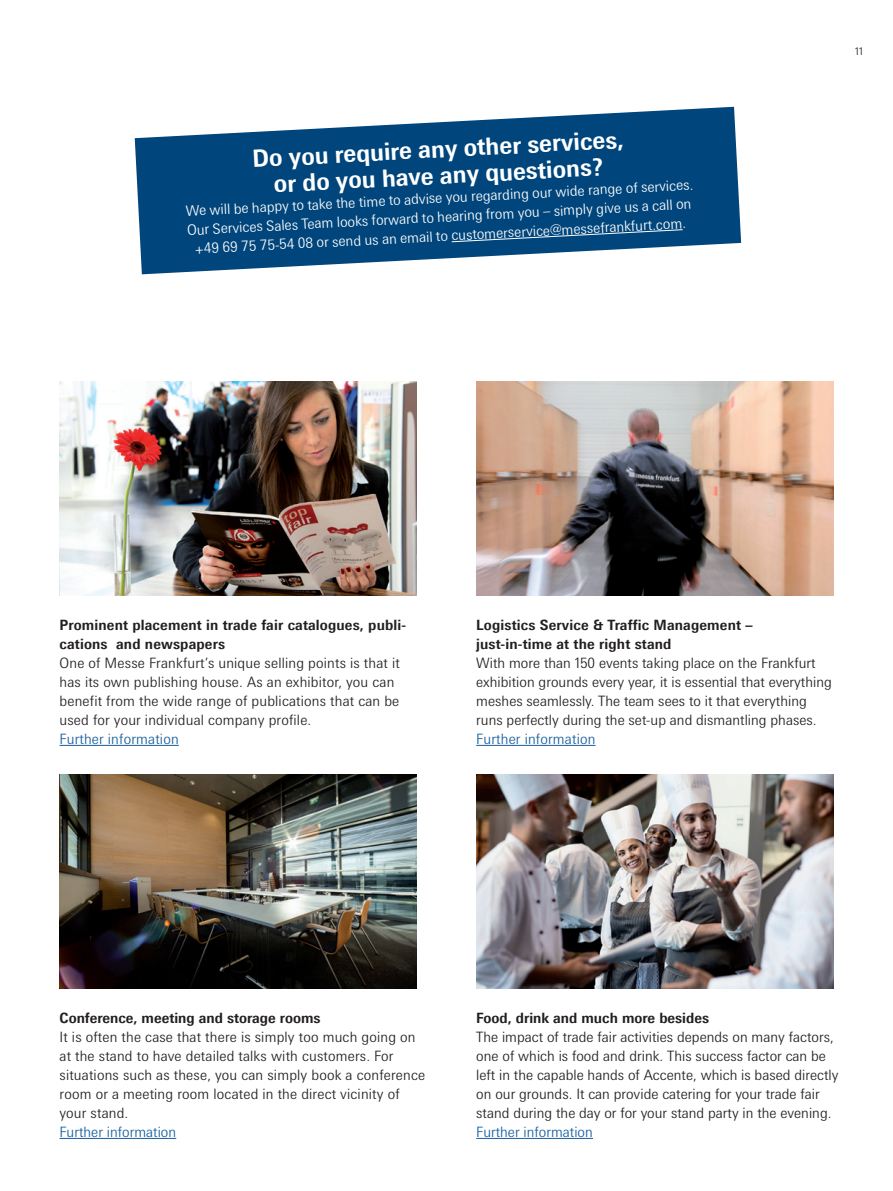
<style>
.page{position:relative;width:893px;height:1191px;background:#fff}
.page>*{position:absolute;margin:0;border:0;box-sizing:border-box;transform-origin:0 0}
.t1{font:700 24px/26.4px "Messe Univers";color:#fff;text-align:center}
.t2{font:300 14.25px/19px "Messe Univers";color:#231f20}
.t3{font:300 14.25px/19px "Messe Univers";color:#fff;text-align:center}
.t4{font:700 14.25px/19px "Messe Univers";letter-spacing:.01em;color:#231f20}
.t5{font:300 14.25px "Messe Univers";color:#175d9e}
.t6{font:300 10.5px "Messe Univers";color:#231f20}
</style>
<div class="page">
<img style="left:60px;top:774px;width:357px;height:214px">
<img style="left:476px;top:774px;width:357px;height:214px">
<img style="left:60px;top:381px;width:357px;height:214px">
<img style="left:476px;top:381px;width:357px;height:214px">
<svg style="left:135px;top:107px;width:606px;height:167px;fill:#00467c"></svg>
<svg style="left:451px;top:229px;width:232px;height:13px;background:#135485"></svg>
<hr style="left:60px;top:745px;width:119px;height:1px;background:#175d9e">
<hr style="left:476px;top:1138px;width:117px;height:1px;background:#175d9e">
<hr style="left:476px;top:745px;width:119px;height:1px;background:#175d9e">
<hr style="left:60px;top:1138px;width:116px;height:1px;background:#175d9e">
<h1 class="t1" style="left:252px;top:145px;width:374px;rotate:-3deg">Do you require any other services, or do you have any questions?</h1>
<p class="t3" style="left:185px;top:201px;width:510px;rotate:-3deg">We will be happy to take the time to advise you regarding our wide range of services.<br>Our Services Sales Team looks forward to hearing from you – simply give us a call on +49 69 75 75-54 08 or send us an email to customerservice@messefrankfurt.com.</p>
<p class="t6" style="left:855px;top:45px;width:9px">11</p>
<p class="t4" style="left:60px;top:615px;width:348px">Prominent placement in trade fair catalogues, publi&shy;cations and newspapers</p>
<p class="t2" style="left:60px;top:653px;width:342px">One of Messe Frankfurt’s unique selling points is that it has its own publishing house. As an exhibitor, you can benefit from the wide range of publications that can be used for your individual company profile.</p>
<p class="t5" style="left:60px;top:730px;width:121px">Further information</p>
<p class="t4" style="left:476px;top:615px;width:278px">Logistics Service &amp; Traffic Management – just-in-time at the right stand</p>
<p class="t2" style="left:476px;top:653px;width:357px">With more than 150 events taking place on the Frankfurt exhibition grounds every year, it is essential that everything meshes seamlessly. The team sees to it that everything runs perfectly during the set-up and dismantling phases.</p>
<p class="t5" style="left:476px;top:730px;width:121px">Further information</p>
<p class="t4" style="left:60px;top:1007px;width:263px">Conference, meeting and storage rooms</p>
<p class="t2" style="left:60px;top:1027px;width:367px">It is often the case that there is simply too much going on at the stand to have detailed talks with customers. For situations such as these, you can simply book a conference room or a meeting room located in the direct vicinity of your stand.</p>
<p class="t5" style="left:60px;top:1123px;width:118px">Further information</p>
<p class="t4" style="left:476px;top:1007px;width:234px">Food, drink and much more besides</p>
<p class="t2" style="left:476px;top:1027px;width:364px">The impact of trade fair activities depends on many factors, one of which is food and drink. This success factor can be left in the capable hands of Accente, which is based directly on our grounds. It can provide catering for your trade fair stand during the day or for your stand party in the evening.</p>
<p class="t5" style="left:476px;top:1123px;width:118px">Further information</p>
</div>
